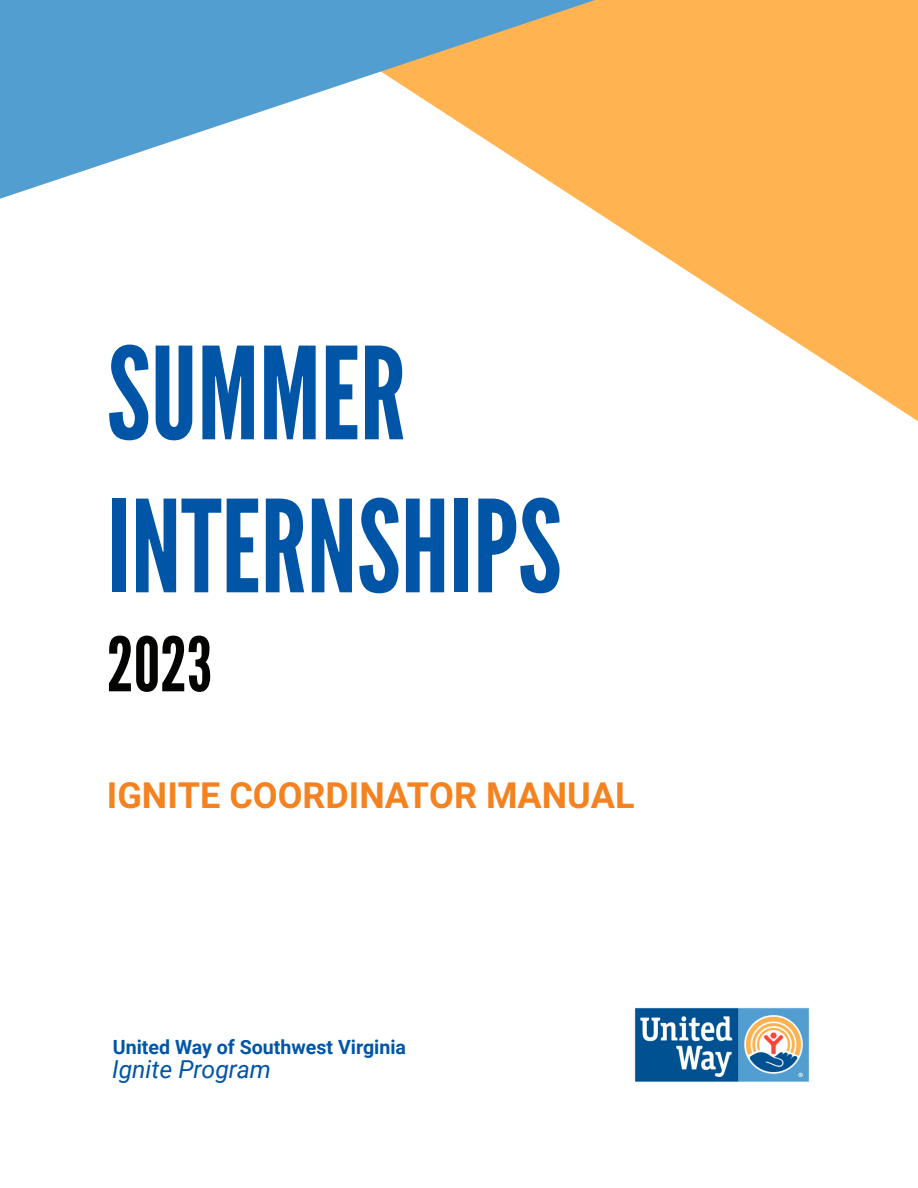
<style>
.page{position:relative;width:918px;height:1188px;background:#fff}
.page>*{position:absolute;margin:0;border:0;box-sizing:border-box;transform-origin:0 0}
.t1{font:127.5px "League Gothic";color:#0155a7}
.t2{font:75px "League Gothic";color:#040503}
.t3{font:700 36px "Roboto";color:#f58220}
.t4{font:italic 24.75px "Roboto";color:#0155a7}
.t5{font:700 19.65px "Roboto";color:#0155a7}
</style>
<div class="page">
<svg style="left:577px;top:0;width:341px;height:421px;fill:#ffb351"></svg>
<svg style="left:0;top:0;width:595px;height:199px"></svg>
<img style="left:634px;top:1007px;width:176px;height:75px">
<p class="t1" style="left:107px;top:318px;width:300px">SUMMER</p>
<p class="t1" style="left:107px;top:471px;width:456px">INTERNSHIPS</p>
<p class="t2" style="left:107px;top:620px;width:107px">2023</p>
<p class="t3" style="left:107px;top:770px;width:529px">IGNITE COORDINATOR MANUAL</p>
<p class="t5" style="left:113px;top:1033px;width:295px">United Way of Southwest Virginia</p>
<p class="t4" style="left:112px;top:1052px;width:160px">Ignite Program</p>
</div>
